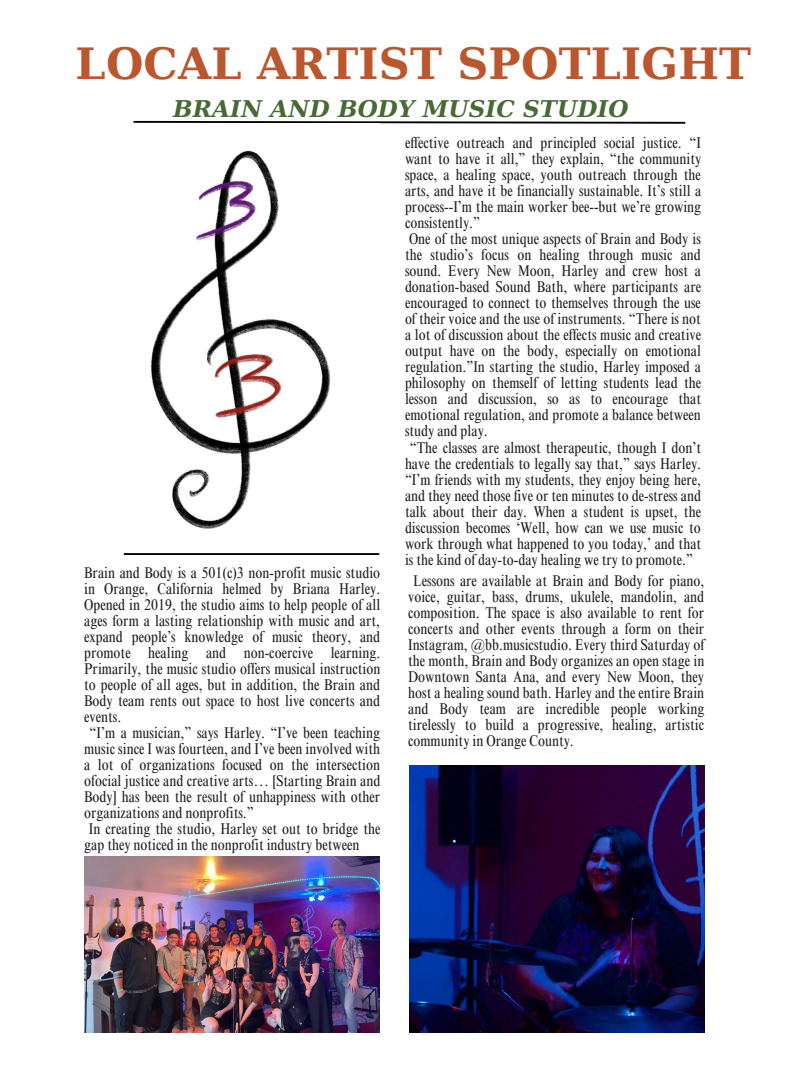
<style>
.page{position:relative;width:810px;height:1080px;background:#fff}
.page>*{position:absolute;margin:0;border:0;box-sizing:border-box;transform-origin:0 0}
.t1{font:700 43px "DejaVu Serif";letter-spacing:.005em;color:#ba572f}
.t2{font:italic 700 23.12px "DejaVu Serif";letter-spacing:.005em;color:#476934}
.t3{font:condensed 15.62px/16px "Times NRMT Pro";color:#242323;text-align:justify}
</style>
<div class="page">
<hr style="left:124px;top:553px;width:255px;height:2px;background:#000">
<svg style="left:133px;top:120px;width:553px;height:4px"></svg>
<img style="left:150px;top:150px;width:181px;height:379px">
<img style="left:409px;top:765px;width:296px;height:267px">
<img style="left:84px;top:857px;width:295px;height:176px">
<p class="t1" style="left:76px;top:39px;width:677px">LOCAL ARTIST SPOTLIGHT</p>
<p class="t2" style="left:173px;top:95px;width:457px">BRAIN AND BODY MUSIC STUDIO</p>
<p class="t3" style="left:84px;top:566px;width:298px">Brain and Body is a 501(c)3 non-profit music studio in Orange, California helmed by Briana Harley.<br>Opened in 2019, the studio aims to help people of all ages form a lasting relationship with music and art, expand people’s knowledge of music theory, and promote healing and non-coercive learning.<br>Primarily, the music studio offers musical instruction to people of all ages, but in addition, the Brain and Body team rents out space to host live concerts and events.</p>
<p class="t3" style="left:84px;top:727px;width:298px;text-indent:5px">“I’m a musician,” says Harley. “I’ve been teaching music since I was fourteen, and I’ve been involved with a lot of organizations focused on the intersection ofocial justice and creative arts… [Starting Brain and Body] has been the result of unhappiness with other organizations and nonprofits.”</p>
<p class="t3" style="left:84px;top:823px;width:298px;text-indent:5px">In creating the studio, Harley set out to bridge the gap they noticed in the nonprofit industry between</p>
<p class="t3" style="left:405px;top:137px;width:298px">effective outreach and principled social justice. “I want to have it all,” they explain, “the community space, a healing space, youth outreach through the arts, and have it be financially sustainable. It’s still a process--I’m the main worker bee--but we’re growing consistently.”</p>
<p class="t3" style="left:405px;top:233px;width:298px">One of the most unique aspects of Brain and Body is the studio’s focus on healing through music and sound. Every New Moon, Harley and crew host a donation-based Sound Bath, where participants are encouraged to connect to themselves through the use of their voice and the use of instruments. “There is not a lot of discussion about the effects music and creative output have on the body, especially on emotional regulation.”In starting the studio, Harley imposed a philosophy on themself of letting students lead the lesson and discussion, so as to encourage that emotional regulation, and promote a balance between study and play.</p>
<p class="t3" style="left:405px;top:441px;width:298px;text-align:center">“The classes are almost therapeutic, though I don’t have the credentials to legally say that,” says Harley. “I’m friends with my students, they enjoy being here, and they need those five or ten minutes to de-stress and talk about their day. When a student is upset, the discussion becomes ‘Well, how can we use music to work through what happened to you today,’ and that is the kind of day-to-day healing we try to promote.”</p>
<p class="t3" style="left:408px;top:575px;width:298px;text-indent:5px">Lessons are available at Brain and Body for piano, voice, guitar, bass, drums, ukulele, mandolin, and composition. The space is also available to rent for concerts and other events through a form on their Instagram, @bb.musicstudio. Every third Saturday of the month, Brain and Body organizes an open stage in Downtown Santa Ana, and every New Moon, they host a healing sound bath. Harley and the entire Brain and Body team are incredible people working tirelessly to build a progressive, healing, artistic community in Orange County.</p>
</div>
